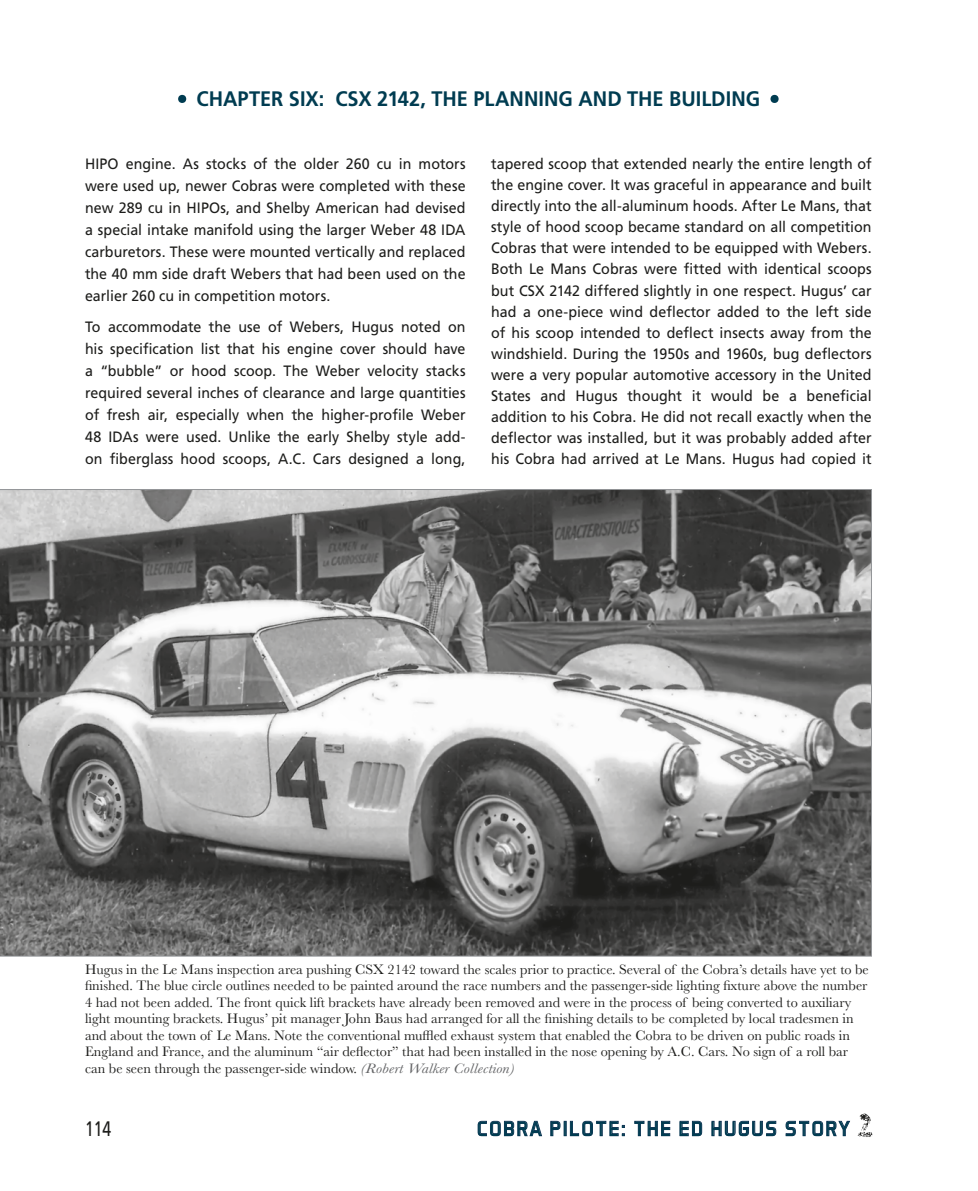
<style>
.page{position:relative;width:978px;height:1191px;background:#fff}
.page>*{position:absolute;margin:0;border:0;box-sizing:border-box;transform-origin:0 0}
.t1{font:700 52.5px "Frutiger";color:#003c51}
.t2{font:700 21px "Frutiger";color:#003c51;scale:.95 1}
.t3{font:21px "Aero Matics Display";letter-spacing:.1em;color:#003c51}
.t4{font:21px "Frutiger";color:#1d1d1b;scale:.75 1}
.t5{font:15px/21px "Frutiger";letter-spacing:.005em;color:#1d1d1b;text-align:justify;scale:.95 1}
.t6{font:14.25px/16.5px "Baskerville";color:#1d1d1b}
.s1{font-style:italic;color:#646567}
</style>
<div class="page">
<svg style="left:478px;top:1120px;width:64px;height:16px"></svg>
<svg style="left:550px;top:1120px;width:11px;height:16px"></svg>
<div style="left:564px;top:1121px;width:3px;height:15px;border:1px solid #153556"></div>
<svg style="left:570px;top:1120px;width:55px;height:16px"></svg>
<svg style="left:634px;top:1120px;width:36px;height:16px"></svg>
<svg style="left:679px;top:1120px;width:23px;height:16px"></svg>
<svg style="left:711px;top:1120px;width:65px;height:16px"></svg>
<svg style="left:786px;top:1120px;width:64px;height:16px"></svg>
<img style="left:857px;top:1113px;width:16px;height:24px">
<svg style="left:0;top:489px;width:872px;height:468px;background:#7e7e7d"></svg>
<h1 class="t1" style="left:175px;top:65px;width:16px">·</h1>
<h2 class="t2" style="left:196px;top:87px;width:595px">CHAPTER SIX: CSX 2142, THE PLANNING AND THE BUILDING</h2>
<h1 class="t1" style="left:767px;top:65px;width:16px">·</h1>
<p class="t5" style="left:85px;top:153px;width:402px;line-height:22px">HIPO engine. As stocks of the older 260 cu in motors were used up, newer Cobras were completed with these new 289 cu in HIPOs, and Shelby American had devised a special intake manifold using the larger Weber 48 IDA carburetors. These were mounted vertically and replaced the 40 mm side draft Webers that had been used on the earlier 260 cu in competition motors.</p>
<p class="t5" style="left:85px;top:315px;width:402px;line-height:22px">To accommodate the use of Webers, Hugus noted on his specification list that his engine cover should have a “bubble” or hood scoop. The Weber velocity stacks required several inches of clearance and large quantities of fresh air, especially when the higher-profile Weber 48 IDAs were used. Unlike the early Shelby style add&shy;on fiberglass hood scoops, A.C. Cars designed a long,</p>
<p class="t5" style="left:491px;top:153px;width:402px">tapered scoop that extended nearly the entire length of the engine cover. It was graceful in appearance and built directly into the all-aluminum hoods. After Le Mans, that style of hood scoop became standard on all competition Cobras that were intended to be equipped with Webers.<br>Both Le Mans Cobras were fitted with identical scoops but CSX 2142 differed slightly in one respect. Hugus’ car had a one-piece wind deflector added to the left side of his scoop intended to deflect insects away from the windshield. During the 1950s and 1960s, bug deflectors were a very popular automotive accessory in the United States and Hugus thought it would be a beneficial addition to his Cobra. He did not recall exactly when the deflector was installed, but it was probably added after his Cobra had arrived at Le Mans. Hugus had copied it</p>
<p class="t6" style="left:85px;top:961px;width:785px">Hugus in the Le Mans inspection area pushing CSX 2142 toward the scales prior to practice. Several of the Cobra’s details have yet to be finished. The blue circle outlines needed to be painted around the race numbers and the passenger-side lighting fixture above the number 4 had not been added. The front quick lift brackets have already been removed and were in the process of being converted to auxiliary light mounting brackets. Hugus’ pit manager John Baus had arranged for all the finishing details to be completed by local tradesmen in and about the town of Le Mans. Note the conventional muffled exhaust system that enabled the Cobra to be driven on public roads in England and France, and the aluminum “air deflector” that had been installed in the nose opening by A.C. Cars. No sign of a roll bar can be seen through the passenger-side window. <span class="s1">(Robert Walker Collection)</span></p>
<h2 class="t4" style="left:85px;top:1116px;width:37px">114</h2>
<h2 class="t3" style="left:477px;top:1116px;width:374px">COBRA PILOTE: THE ED HUGUS STORY</h2>
</div>
